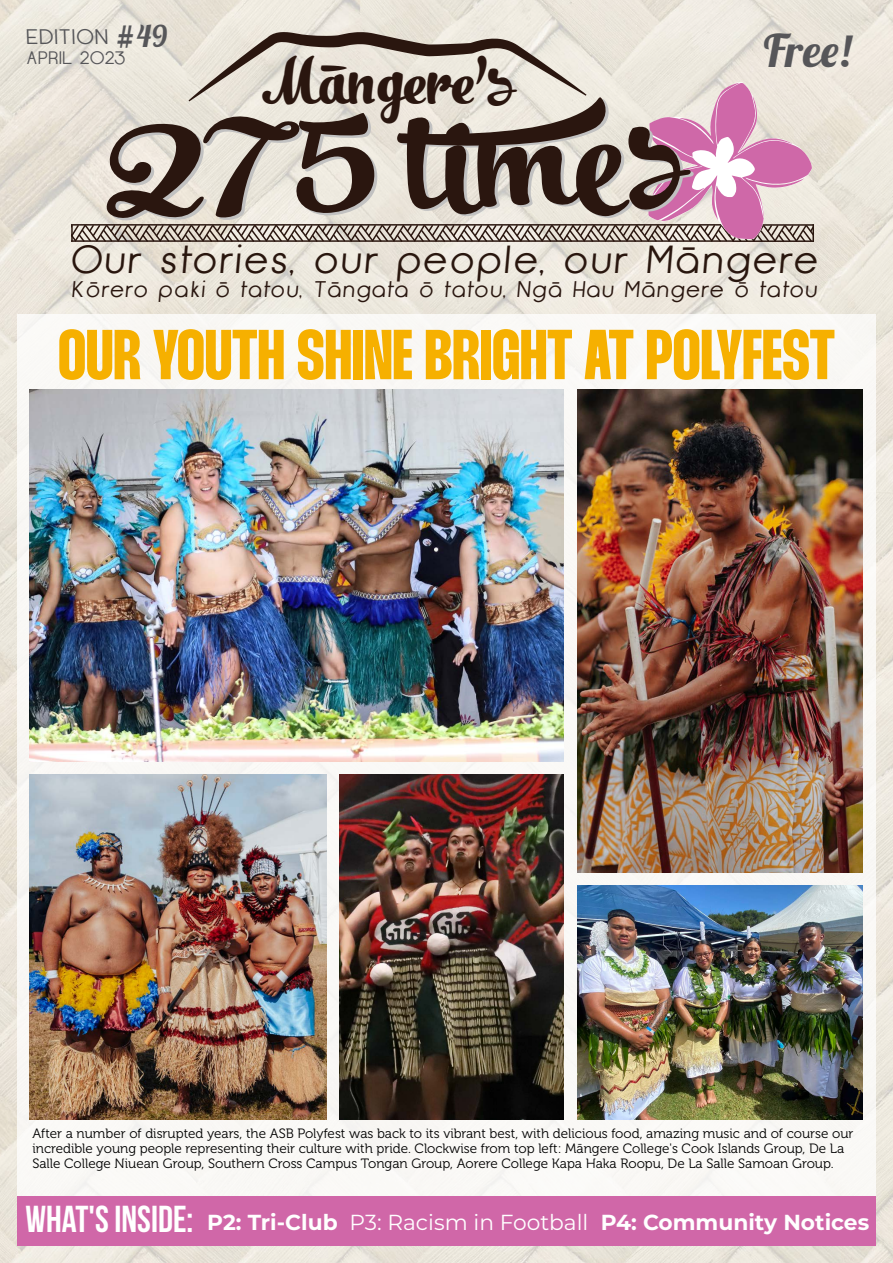
<style>
.page{position:relative;width:893px;height:1263px;background:#fff}
.page>*{position:absolute;margin:0;border:0;box-sizing:border-box;transform-origin:0 0}
.t1{font:103.2px "Slim Tony";color:#2a160f}
.t2{font:70.5px "Thunder Bold LC";color:#f6b000}
.t3{font:48.9px "Slim Tony";color:#2a160f}
.t4{font:45px "Lobster 1.4";color:#565659}
.t5{font:39px "Opificio Neue";color:#29160e}
.t6{font:22.5px "Opificio Neue";color:#29160f}
.t7{font:700 21.75px "Montserrat";color:#fff}
.t8{font:21px "Opificio Neue";color:#565659}
.t9{font:18px "Opificio Neue";color:#565659}
.t10{font:13.5px/15px "Museo 300";color:#000}
.s1{font-family:"Lobster 1.4";font-size:30px}
.s2{font-size:94.65px}
.s3{font-family:"Bebas Neue";font-weight:400;font-size:37.5px}
.s4{font-weight:400}
</style>
<div class="page">
<img style="left:0;top:0;width:893px;height:1263px">
<div style="left:17px;top:315px;width:859px;height:927px;background:#faf8f6"></div>
<img style="left:339px;top:774px;width:225px;height:345px">
<img style="left:577px;top:389px;width:285px;height:484px">
<img style="left:577px;top:885px;width:285px;height:234px">
<img style="left:30px;top:389px;width:534px;height:372px">
<img style="left:30px;top:774px;width:297px;height:345px">
<svg style="left:71px;top:32px;width:743px;height:211px;background:#ddd0cb"></svg>
<div style="left:17px;top:1196px;width:859px;height:50px;background:#d067a8"></div>
<h3 class="t8" style="left:26px;top:23px;width:144px">EDITION <span class="s1">#49</span></h3>
<h3 class="t9" style="left:26px;top:46px;width:101px">APRIL 2023</h3>
<h3 class="t3" style="left:262px;top:59px;width:252px">Māngere’s</h3>
<h1 class="t1" style="left:102px;top:124px;width:580px;rotate:-2deg"><span class="s2">275</span> times</h1>
<h3 class="t4" style="left:764px;top:22px;width:89px">Free!</h3>
<h3 class="t5" style="left:69px;top:234px;width:755px">Our stories, our people, our Māngere</h3>
<h3 class="t6" style="left:71px;top:274px;width:750px">Kōrero paki ō tatou, Tāngata ō tatou, Ngā Hau Māngere ō tatou</h3>
<h2 class="t2" style="left:58px;top:323px;width:778px">OUR YOUTH SHINE BRIGHT AT POLYFEST</h2>
<p class="t10" style="left:32px;top:1126px;width:822px">After a number of disrupted years, the ASB Polyfest was back to its vibrant best, with delicious food, amazing music and of course our incredible young people representing their culture with pride. Clockwise from top left: Māngere College's Cook Islands Group, De La<br>Salle College Niuean Group, Southern Cross Campus Tongan Group, Aorere College Kapa Haka Roopu, De La Salle Samoan Group.</p>
<h3 class="t7" style="left:26px;top:1207px;width:845px"><span class="s3">WHAT'S INSIDE:</span> P2: Tri-Club <span class="s4">P3: Racism in Football</span> P4: Community Notices</h3>
</div>
